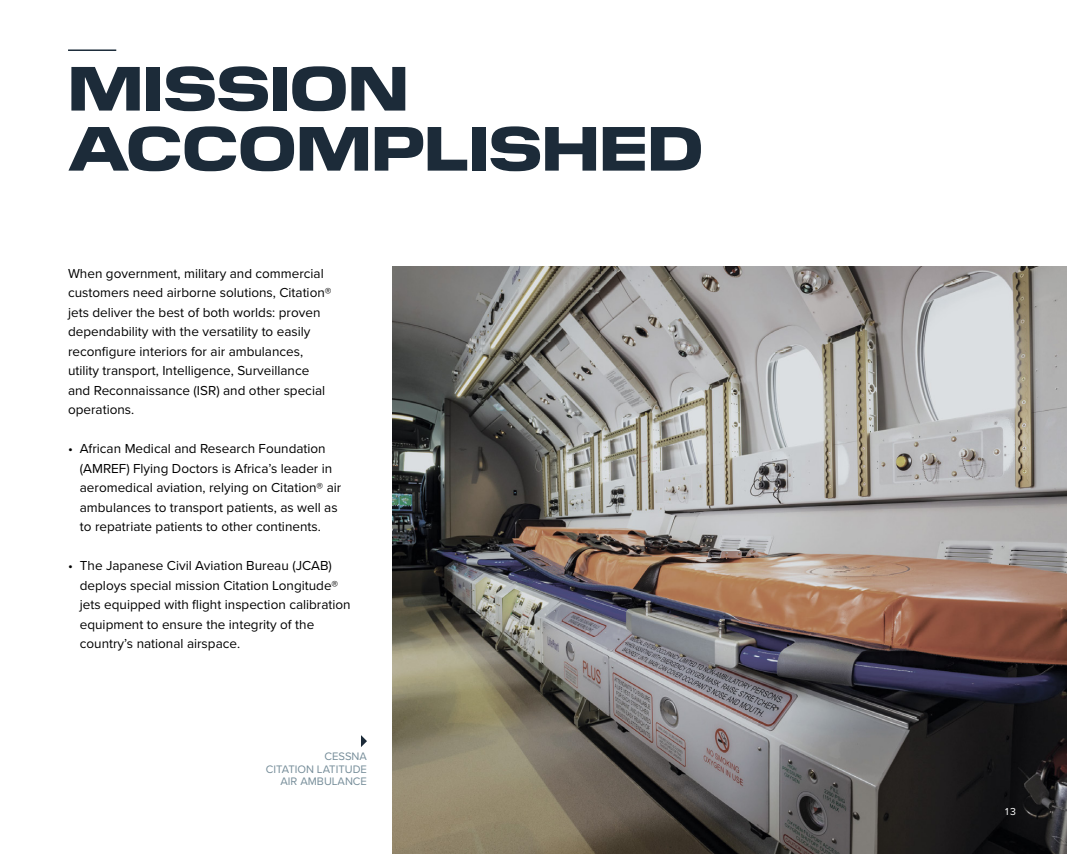
<style>
.page{position:relative;width:1067px;height:854px;background:#fff}
.page>*{position:absolute;margin:0;border:0;box-sizing:border-box;transform-origin:0 0}
.t1{font:800 62.25px/60px "Pilat Wide";color:#1c2b39}
.t2{font:13.5px/19.5px "Proxima Nova";color:#000}
.t3{font:11.25px/12.8px "Proxima Nova";color:#768d99;text-align:right}
.t4{font:10.5px "Proxima Nova";color:#fff}
</style>
<div class="page">
<img style="left:392px;top:267px;width:674px;height:586px">
<hr style="left:68px;top:49px;width:48px;height:2px;background:#1c2b39">
<svg style="left:361px;top:735px;width:6px;height:11px"></svg>
<h1 class="t1" style="left:68px;top:52px;width:636px">MISSION<br>ACCOMPLISHED</h1>
<p class="t2" style="left:68px;top:263px;width:265px">When government, military and commercial customers need airborne solutions, Citation® jets deliver the best of both worlds: proven dependability with the versatility to easily reconfigure interiors for air ambulances, utility transport, Intelligence, Surveillance and Reconnaissance (ISR) and other special operations.</p>
<p class="t2" style="left:80px;top:438px;width:263px;text-indent:-12px">• African Medical and Research Foundation (AMREF) Flying Doctors is Africa’s leader in aeromedical aviation, relying on Citation® air ambulances to transport patients, as well as to repatriate patients to other continents.</p>
<p class="t2" style="left:80px;top:555px;width:272px;text-indent:-12px">• The Japanese Civil Aviation Bureau (JCAB) deploys special mission Citation Longitude® jets equipped with flight inspection calibration equipment to ensure the integrity of the country’s national airspace.</p>
<p class="t3" style="left:266px;top:749px;width:103px">CESSNA<br>CITATION LATITUDE<br>AIR AMBULANCE</p>
<p class="t4" style="left:1005px;top:803px;width:12px">13</p>
</div>
